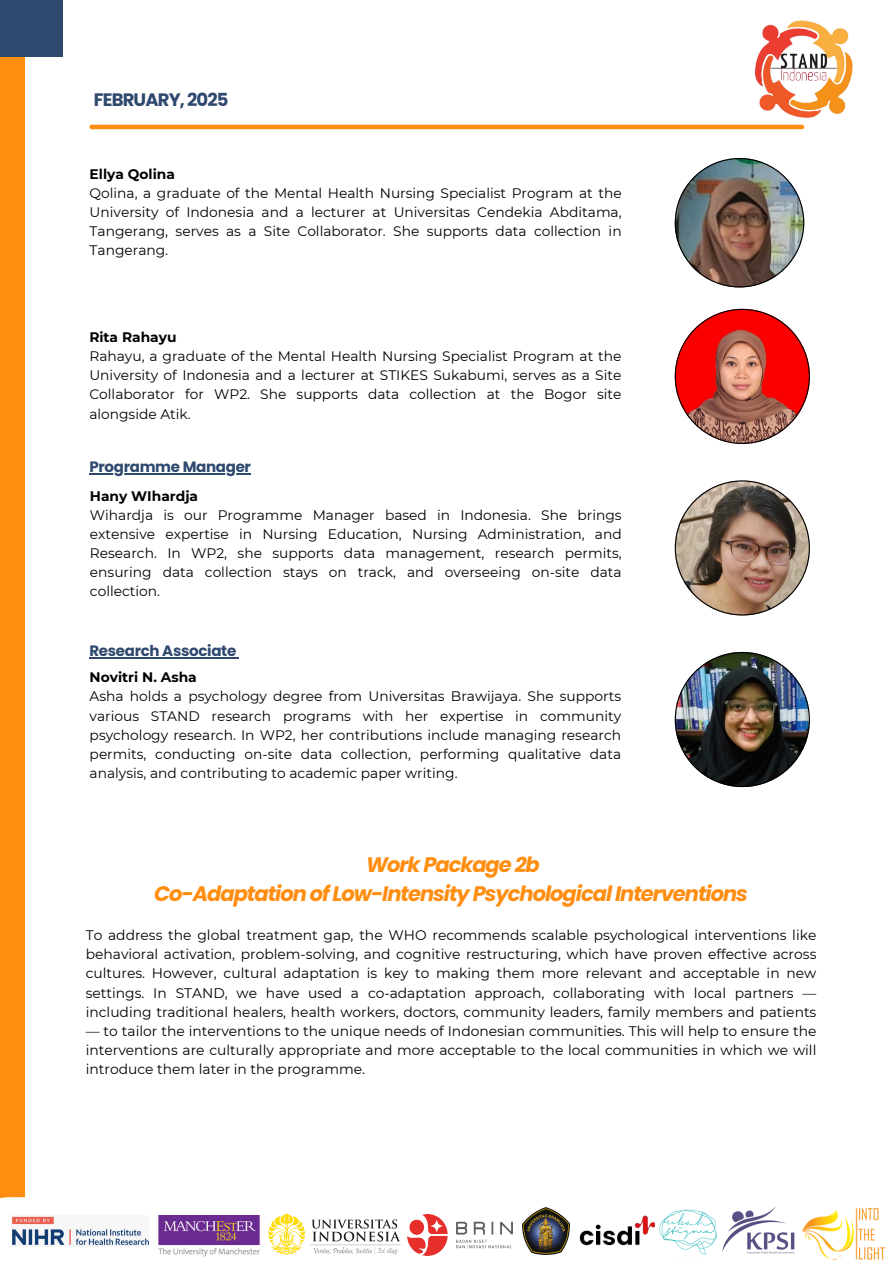
<style>
.page{position:relative;width:894px;height:1264px;background:#fff}
.page>*{position:absolute;margin:0;border:0;box-sizing:border-box;transform-origin:0 0}
.t1{font:italic 700 21px/29.2px "Poppins";letter-spacing:-.05em;color:#ff8d10;text-align:center}
.t2{font:700 18px "Poppins";letter-spacing:-.05em;color:#2f496e}
.t3{font:700 15px "Poppins";letter-spacing:-.02em;color:#2f496e}
.t4{font:13.8px/19.2px "Montserrat";color:#000;text-align:justify}
.t5{font:700 13.8px "Montserrat";color:#000}
</style>
<div class="page">
<div style="left:0;top:0;width:24px;height:1263px;background:#ff8d10"></div>
<div style="left:0;top:0;width:63px;height:56px;background:#2f496e"></div>
<hr style="left:92px;top:125px;width:709px;height:4px;background:#ff8d10">
<img style="left:716px;top:20px;width:137px;height:110px">
<svg style="left:0;top:1197px;width:570px;height:66px"></svg>
<img style="left:407px;top:1214px;width:105px;height:41px">
<img style="left:11px;top:1215px;width:137px;height:31px">
<img style="left:158px;top:1215px;width:102px;height:43px">
<img style="left:268px;top:1213px;width:132px;height:41px">
<img style="left:522px;top:1207px;width:47px;height:47px">
<img style="left:579px;top:1215px;width:73px;height:31px">
<img style="left:652px;top:1209px;width:65px;height:46px">
<img style="left:722px;top:1206px;width:73px;height:48px">
<img style="left:802px;top:1208px;width:84px;height:52px">
<img style="left:674px;top:158px;width:130px;height:129px">
<svg style="left:674px;top:309px;width:135px;height:135px"></svg>
<img style="left:674px;top:652px;width:135px;height:135px">
<img style="left:674px;top:480px;width:135px;height:135px">
<hr style="left:89px;top:657px;width:147px;height:1px;background:#2f496e">
<hr style="left:89px;top:473px;width:162px;height:1px;background:#2f496e">
<p class="t2" style="left:94px;top:87px;width:136px">FEBRUARY, 2025</p>
<p class="t5" style="left:90px;top:165px;width:87px">Ellya Qolina</p>
<p class="t4" style="left:90px;top:183px;width:533px">Qolina, a graduate of the Mental Health Nursing Specialist Program at the University of Indonesia and a lecturer at Universitas Cendekia Abditama, Tangerang, serves as a Site Collaborator. She supports data collection in Tangerang.</p>
<p class="t5" style="left:89px;top:329px;width:89px">Rita Rahayu</p>
<p class="t4" style="left:89px;top:346px;width:533px">Rahayu, a graduate of the Mental Health Nursing Specialist Program at the University of Indonesia and a lecturer at STIKES Sukabumi, serves as a Site Collaborator for WP2. She supports data collection at the Bogor site alongside Atik.</p>
<h3 class="t3" style="left:89px;top:456px;width:163px">Programme Manager</h3>
<p class="t5" style="left:90px;top:487px;width:110px">Hany WIhardja</p>
<h3 class="t4" style="left:90px;top:505px;width:533px">Wihardja is our Programme Manager based in Indonesia. She brings extensive expertise in Nursing Education, Nursing Administration, and Research. In WP2, she supports data management, research permits, ensuring data collection stays on track, and overseeing on-site data collection.</h3>
<p class="t3" style="left:89px;top:640px;width:148px">Research Associate</p>
<p class="t5" style="left:90px;top:669px;width:109px">Novitri N. Asha</p>
<p class="t4" style="left:90px;top:686px;width:533px">Asha holds a psychology degree from Universitas Brawijaya. She supports various STAND research programs with her expertise in community psychology research. In WP2, her contributions include managing research permits, conducting on-site data collection, performing qualitative data analysis, and contributing to academic paper writing.</p>
<p class="t1" style="left:154px;top:849px;width:595px">Work Package 2b<br>Co-Adaptation of Low-Intensity Psychological Interventions</p>
<p class="t4" style="left:86px;top:925px;width:732px">To address the global treatment gap, the WHO recommends scalable psychological interventions like behavioral activation, problem-solving, and cognitive restructuring, which have proven effective across cultures. However, cultural adaptation is key to making them more relevant and acceptable in new settings. In STAND, we have used a co-adaptation approach, collaborating with local partners — including traditional healers, health workers, doctors, community leaders, family members and patients</p>
<p class="t4" style="left:86px;top:1021px;width:732px">— to tailor the interventions to the unique needs of Indonesian communities. This will help to ensure the interventions are culturally appropriate and more acceptable to the local communities in which we will introduce them later in the programme.</p>
</div>
